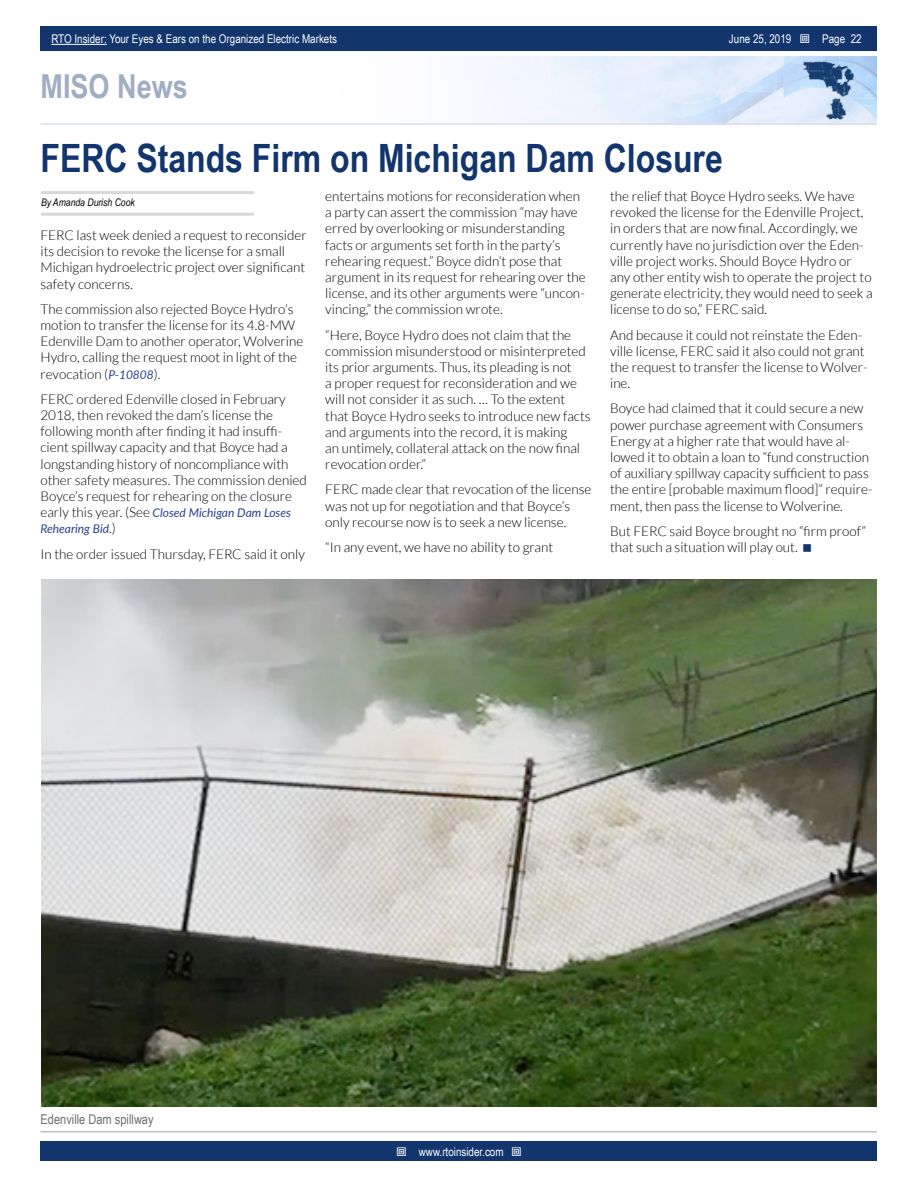
<style>
.page{position:relative;width:918px;height:1188px;background:#fff}
.page>*{position:absolute;margin:0;border:0;box-sizing:border-box;transform-origin:0 0}
.t1{font:700 39px "Arial Narrow";color:#11356c}
.t2{font:700 33px "Arial Narrow";color:#a0aec4}
.t3{font:300 13.5px/16.2px "Lato";color:#000}
.t4{font:13.5px "Arial Narrow";color:#6d6e71}
.t5{font:12px "Arial Narrow";color:#fff}
.t6{font:italic 12px/16.2px "Lato";color:#25408f}
.t7{font:italic 10.5px "Arial Narrow";color:#000}
.s1{font-style:inherit}
.s2{font-weight:400;font-style:italic;font-size:12px;color:#25408f}
.s3{font-weight:300;font-style:normal;font-size:13.5px;color:#000}
</style>
<div class="page">
<div style="left:41px;top:1142px;width:836px;height:19px;background:#11356c"></div>
<div style="left:41px;top:27px;width:836px;height:24px;background:#11356c"></div>
<hr style="left:51px;top:44px;width:56px;height:1px;background:#fff">
<img style="left:485px;top:56px;width:392px;height:67px">
<hr style="left:40px;top:123px;width:837px;height:2px;background:#d6deec">
<hr style="left:41px;top:191px;width:213px;height:3px;background:#d8d8d8">
<hr style="left:41px;top:213px;width:213px;height:3px;background:#d8d8d8">
<img style="left:41px;top:580px;width:836px;height:527px">
<hr style="left:40px;top:1131px;width:837px;height:1px;background:#bfbfbf">
<p class="t5" style="left:51px;top:30px;width:287px">RTO Insider: Your Eyes &amp; Ears on the Organized Electric Markets</p>
<p class="t5" style="left:729px;top:30px;width:64px">June 25, <span class="s1">2019</span></p>
<p class="t5" style="left:822px;top:30px;width:41px">Page 22</p>
<h2 class="t2" style="left:40px;top:61px;width:149px">MISO News</h2>
<h1 class="t1" style="left:40px;top:129px;width:684px">FERC Stands Firm on Michigan Dam Closure</h1>
<p class="t7" style="left:41px;top:195px;width:95px">By Amanda Durish Cook</p>
<p class="t3" style="left:325px;top:188px;width:262px">entertains motions for reconsideration when a party can assert the commission “may have erred by overlooking or misunderstanding facts or arguments set forth in the party’s rehearing request.” Boyce didn’t pose that argument in its request for rehearing over the license, and its other arguments were “uncon&shy;vincing,” the commission wrote.</p>
<p class="t3" style="left:325px;top:327px;width:267px">“Here, Boyce Hydro does not claim that the commission misunderstood or misinterpreted its prior arguments. Thus, its pleading is not<br>a proper request for reconsideration and we will not consider it as such. … To the extent that Boyce Hydro seeks to introduce new facts and arguments into the record, it is making<br>an untimely, collateral attack on the now final revocation order.”</p>
<p class="t3" style="left:325px;top:481px;width:268px">FERC made clear that revocation of the license was not up for negotiation and that Boyce’s only recourse now is to seek a new license.</p>
<p class="t3" style="left:325px;top:539px;width:229px">“In any event, we have no ability to grant</p>
<p class="t3" style="left:610px;top:188px;width:264px">the relief that Boyce Hydro seeks. We have revoked the license for the Edenville Project, in orders that are now final. Accordingly, we currently have no jurisdiction over the Eden&shy;ville project works. Should Boyce Hydro or any other entity wish to operate the project to generate electricity, they would need to seek a license to do so,” FERC said.</p>
<p class="t3" style="left:610px;top:327px;width:259px">And because it could not reinstate the Eden&shy;ville license, FERC said it also could not grant the request to transfer the license to Wolver&shy;ine.</p>
<p class="t3" style="left:610px;top:400px;width:264px">Boyce had claimed that it could secure a new power purchase agreement with Consumers Energy at a higher rate that would have al&shy;lowed it to obtain a loan to “fund construction of auxiliary spillway capacity sufficient to pass the entire [probable maximum flood]” require&shy;ment, then pass the license to Wolverine.</p>
<p class="t3" style="left:610px;top:523px;width:257px">But FERC said Boyce brought no “firm proof” that such a situation will play out.</p>
<p class="t3" style="left:40px;top:227px;width:268px">FERC last week denied a request to reconsider its decision to revoke the license for a small Michigan hydroelectric project over significant safety concerns.</p>
<p class="t3" style="left:40px;top:301px;width:264px">The commission also rejected Boyce Hydro’s motion to transfer the license for its 4.8-MW Edenville Dam to another operator, Wolverine Hydro, calling the request moot in light of the revocation (<span class="s2">P-10808</span>).</p>
<p class="t3" style="left:41px;top:391px;width:268px">FERC ordered Edenville closed in February 2018, then revoked the dam’s license the following month after finding it had insuffi&shy;cient spillway capacity and that Boyce had a longstanding history of noncompliance with other safety measures. The commission denied Boyce’s request for rehearing on the closure</p>
<p class="t6" style="left:41px;top:504px;width:252px"><span class="s3">early this year. (See</span> Closed Michigan Dam Loses<br>Rehearing Bid<span class="s3">.)</span></p>
<p class="t3" style="left:40px;top:546px;width:266px">In the order issued Thursday, FERC said it only</p>
<p class="t4" style="left:40px;top:1110px;width:115px">Edenville Dam spillway</p>
<p class="t5" style="left:419px;top:1143px;width:86px">www.rtoinsider.com</p>
</div>
